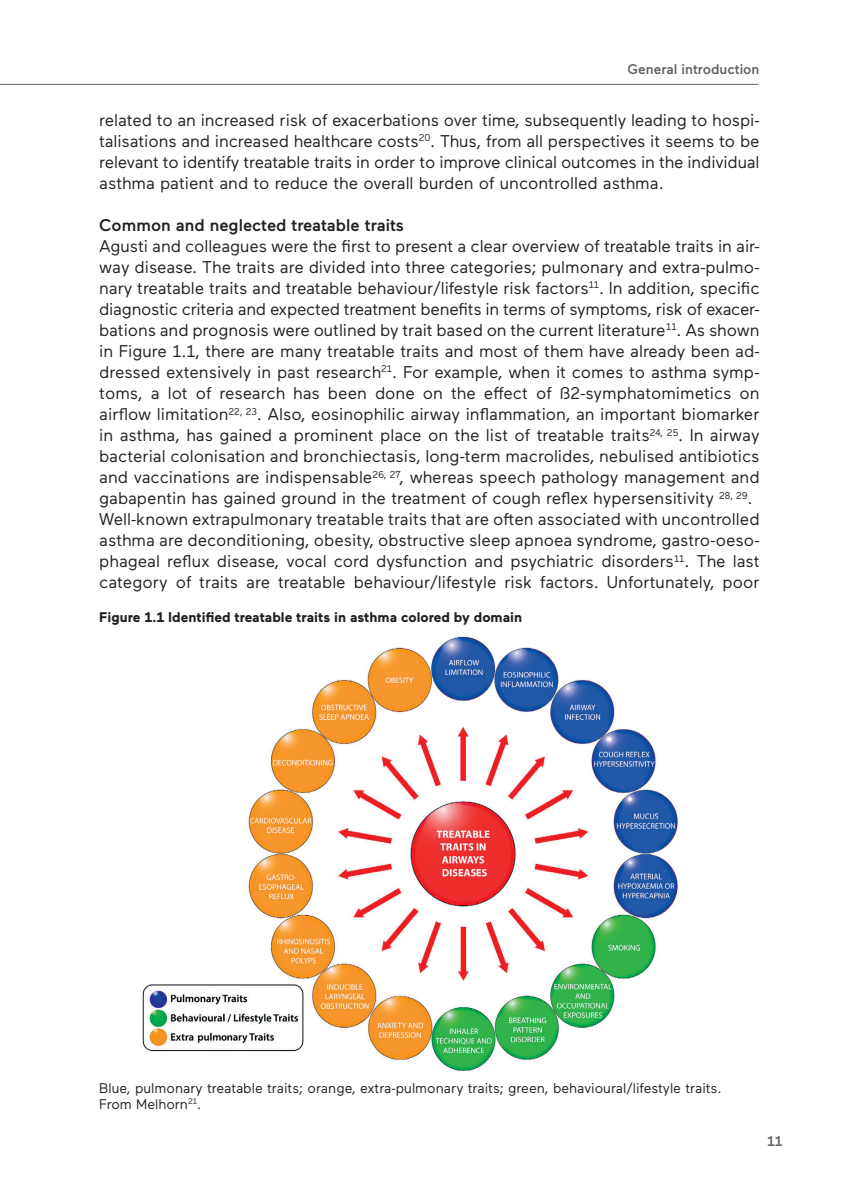
<style>
.page{position:relative;width:844px;height:1191px;background:#fff}
.page>*{position:absolute;margin:0;border:0;box-sizing:border-box;transform-origin:0 0}
.t1{font:16.97px/21px "Maax";color:#231f20;text-align:justify}
.t2{font:500 16.97px "Maax";color:#231f20}
.t3{font:14px/15.8px "Maax";color:#231f20}
.t4{font:700 14px "Maax";color:#231f20}
.t5{font:500 14px "Maax";color:#636366}
</style>
<div class="page">
<hr style="left:0;top:84px;width:758px;height:1px;background:#636366">
<img style="left:142px;top:636px;width:536px;height:435px">
<p class="t5" style="left:627px;top:60px;width:133px">General introduction</p>
<p class="t1" style="left:99px;top:109px;width:661px">related to an increased risk of exacerbations over time, subsequently leading to hospi&shy;talisations and increased healthcare costs<sup>20</sup>. Thus, from all perspectives it seems to be relevant to identify treatable traits in order to improve clinical outcomes in the individual asthma patient and to reduce the overall burden of uncontrolled asthma.</p>
<p class="t2" style="left:99px;top:214px;width:306px">Common and neglected treatable traits</p>
<p class="t1" style="left:99px;top:235px;width:661px;text-align:left">Agusti and colleagues were the first to present a clear overview of treatable traits in air&shy;way disease. The traits are divided into three categories; pulmonary and extra-pulmo&shy;nary treatable traits and treatable behaviour/lifestyle risk factors<sup>11</sup>. In addition, specific diagnostic criteria and expected treatment benefits in terms of symptoms, risk of exacer&shy;bations and prognosis were outlined by trait based on the current literature<sup>11</sup>. As shown in Figure 1.1, there are many treatable traits and most of them have already been ad&shy;dressed extensively in past research<sup>21</sup>. For example, when it comes to asthma symp&shy;toms, a lot of research has been done on the effect of ß2-symphatomimetics on airflow limitation<sup>22,</sup> <sup>23</sup>. Also, eosinophilic airway inflammation, an important biomarker in asthma, has gained a prominent place on the list of treatable traits<sup>24,</sup> <sup>25</sup>. In airway bacterial colonisation and bronchiectasis, long-term macrolides, nebulised antibiotics and vaccinations are indispensable<sup>26,</sup> <sup>27</sup>, whereas speech pathology management and gabapentin has gained ground in the treatment of cough reflex hypersensitivity <sup>28,</sup> <sup>29</sup>.<br>Well-known extrapulmonary treatable traits that are often associated with uncontrolled asthma are deconditioning, obesity, obstructive sleep apnoea syndrome, gastro-oeso&shy;phageal reflux disease, vocal cord dysfunction and psychiatric disorders<sup>11</sup>. The last category of traits are treatable behaviour/lifestyle risk factors. Unfortunately, poor</p>
<p class="t4" style="left:99px;top:608px;width:424px">Figure 1.1 Identified treatable traits in asthma colored by domain</p>
<p class="t3" style="left:99px;top:1079px;width:623px">Blue, pulmonary treatable traits; orange, extra-pulmonary traits; green, behavioural/lifestyle traits.<br>From Melhorn<sup>21</sup>.</p>
<p class="t5" style="left:767px;top:1131px;width:17px">11</p>
</div>
